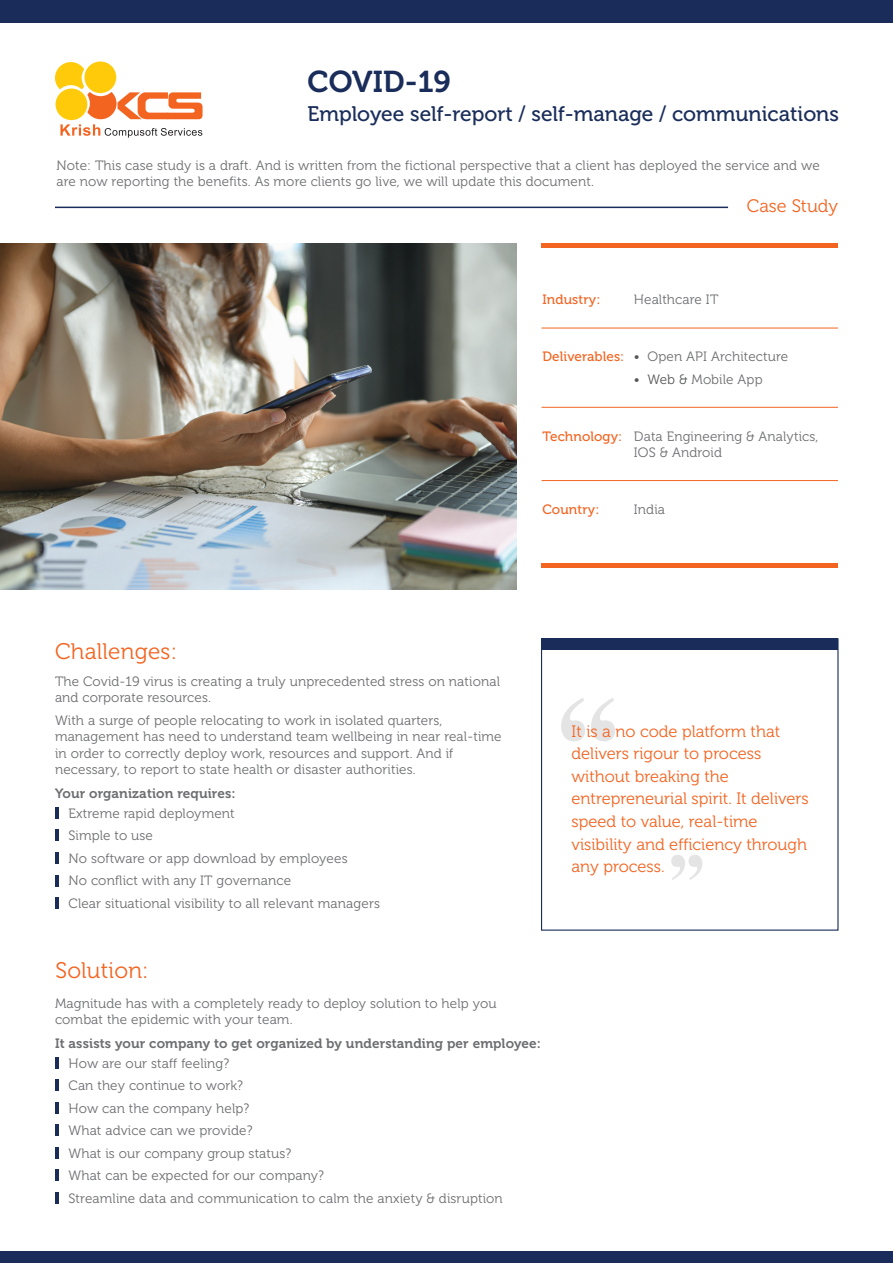
<style>
.page{position:relative;width:893px;height:1263px;background:#fff}
.page>*{position:absolute;margin:0;border:0;box-sizing:border-box;transform-origin:0 0}
.t1{font:30px "Museo 700";letter-spacing:-.005em;color:#1a2d5a}
.t2{font:22.5px "Museo 300";letter-spacing:.01em;color:#f36421}
.t3{font:21px "Museo 500";color:#1a2d5a}
.t4{font:18px "Museo 300";color:#f36421}
.t5{font:16.5px/22.5px "Museo 300";color:#f36421}
.t6{font:13.5px/22.5px "Museo 300";letter-spacing:.01em;color:#6c6d70}
.t7{font:13.5px "Museo 700";letter-spacing:.01em;color:#6c6d70}
.t8{font:13.5px "Museo 500";letter-spacing:.01em;color:#f36421}
.s1{font-family:"Museo 500";color:#f36421}
.s2{color:#57585a}
</style>
<div class="page">
<div style="left:0;top:0;width:893px;height:22px;background:#1a2d5a"></div>
<svg style="left:55px;top:62px;width:148px;height:76px"></svg>
<hr style="left:55px;top:207px;width:673px;height:1px;background:#1a2d5a">
<img style="left:0;top:243px;width:517px;height:347px">
<svg style="left:561px;top:698px;width:24px;height:43px"></svg>
<svg style="left:591px;top:698px;width:24px;height:43px"></svg>
<svg style="left:671px;top:855px;width:31px;height:25px"></svg>
<hr style="left:542px;top:328px;width:296px;height:1px;background:#f36421">
<hr style="left:542px;top:407px;width:296px;height:1px;background:#f36421">
<hr style="left:542px;top:480px;width:296px;height:1px;background:#f36421">
<div style="left:541px;top:243px;width:297px;height:5px;background:#f36421"></div>
<hr style="left:541px;top:563px;width:297px;height:4px;background:#f36421">
<div style="left:541px;top:638px;width:297px;height:293px;border:1px solid #1a2d5a"></div>
<div style="left:0;top:1251px;width:893px;height:12px;background:#1a2d5a"></div>
<div style="left:541px;top:639px;width:297px;height:11px;background:#1a2d5a"></div>
<hr style="left:55px;top:807px;width:4px;height:11px;background:#1a2d5a">
<hr style="left:55px;top:830px;width:4px;height:11px;background:#1a2d5a">
<hr style="left:55px;top:853px;width:4px;height:11px;background:#1a2d5a">
<hr style="left:55px;top:875px;width:4px;height:11px;background:#1a2d5a">
<hr style="left:55px;top:898px;width:4px;height:11px;background:#1a2d5a">
<hr style="left:55px;top:1057px;width:4px;height:11px;background:#1a2d5a">
<hr style="left:55px;top:1080px;width:4px;height:11px;background:#1a2d5a">
<hr style="left:55px;top:1102px;width:4px;height:11px;background:#1a2d5a">
<hr style="left:55px;top:1125px;width:4px;height:11px;background:#1a2d5a">
<hr style="left:55px;top:1147px;width:4px;height:11px;background:#1a2d5a">
<hr style="left:55px;top:1170px;width:4px;height:11px;background:#1a2d5a">
<hr style="left:55px;top:1192px;width:4px;height:11px;background:#1a2d5a">
<h1 class="t1" style="left:308px;top:65px;width:145px">COVID-19</h1>
<h3 class="t3" style="left:308px;top:102px;width:533px">Employee self-report / self-manage / communications</h3>
<p class="t6" style="left:56px;top:157px;width:765px;line-height:16.5px">Note: This case study is a draft. And is written from the fictional perspective that a client has deployed the service and we are now reporting the benefits. As more clients go live, we will update this document.</p>
<h3 class="t4" style="left:747px;top:196px;width:93px">Case Study</h3>
<p class="t8" style="left:542px;top:292px;width:59px">Industry:</p>
<p class="t6" style="left:634px;top:288px;width:86px">Healthcare IT</p>
<p class="t6" style="left:542px;top:345px;width:247px"><span class="s1">Deliverables:</span> <span class="s2">•</span> Open API Architecture</p>
<p class="t6" style="left:634px;top:368px;width:130px"><span class="s2">• Web &amp;</span> Mobile App</p>
<p class="t6" style="left:542px;top:428px;width:278px;line-height:16.2px;text-align:center"><span class="s1">Technology:</span> Data Engineering &amp; Analytics,<br>IOS &amp; Android</p>
<p class="t8" style="left:542px;top:502px;width:59px">Country:</p>
<p class="t6" style="left:634px;top:498px;width:33px">India</p>
<h2 class="t2" style="left:55px;top:639px;width:124px">Challenges:</h2>
<p class="t6" style="left:55px;top:673px;width:447px;line-height:16.5px">The Covid-19 virus is creating a truly unprecedented stress on national and corporate resources.</p>
<p class="t6" style="left:55px;top:712px;width:448px;line-height:16.5px">With a surge of people relocating to work in isolated quarters, management has need to understand team wellbeing in near real-time in order to correctly deploy work, resources and support. And if necessary, to report to state health or disaster authorities.</p>
<p class="t7" style="left:55px;top:786px;width:182px">Your organization requires:</p>
<p class="t6" style="left:69px;top:802px;width:313px">Extreme rapid deployment<br>Simple to use<br>No software or app download by employees<br>No conflict with any IT governance<br>Clear situational visibility to all relevant managers</p>
<h2 class="t2" style="left:55px;top:958px;width:95px">Solution:</h2>
<p class="t5" style="left:572px;top:720px;width:239px">It is a no code platform that delivers rigour to process without breaking the entrepreneurial spirit. It delivers speed to value, real-time visibility and efficiency through any process.</p>
<p class="t6" style="left:55px;top:995px;width:443px;line-height:16.5px">Magnitude has with a completely ready to deploy solution to help you combat the epidemic with your team.</p>
<p class="t7" style="left:55px;top:1036px;width:487px">It assists your company to get organized by understanding per employee:</p>
<p class="t6" style="left:69px;top:1052px;width:436px">How are our staff feeling?<br>Can they continue to work?<br>How can the company help?<br>What advice can we provide?<br>What is our company group status?<br>What can be expected for our company?<br>Streamline data and communication to calm the anxiety &amp; disruption</p>
</div>
